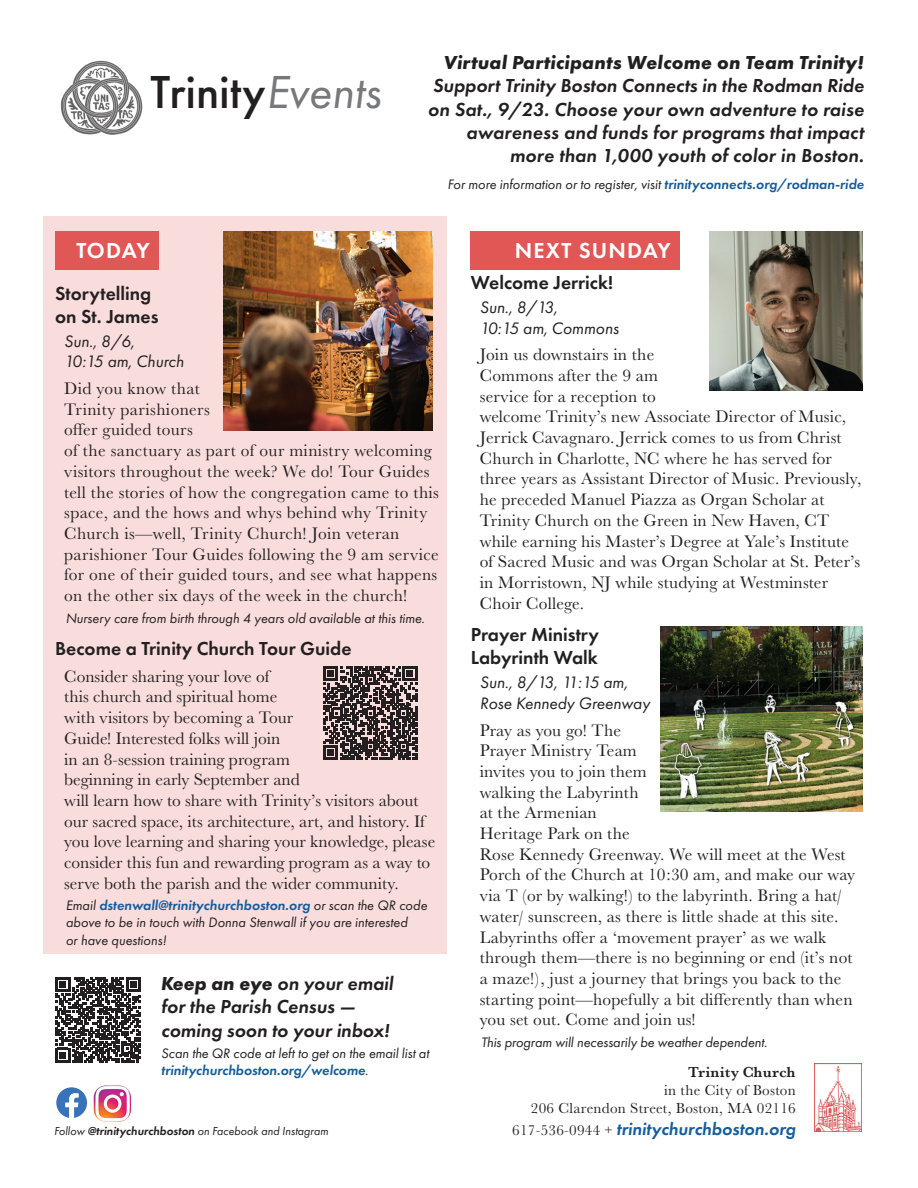
<style>
.page{position:relative;width:918px;height:1188px;background:#fff}
.page>*{position:absolute;margin:0;border:0;box-sizing:border-box;transform-origin:0 0}
.t1{font:500 48px "Futura PT";color:#231f20}
.t2{font:600 22.5px "Futura PT";letter-spacing:.05em;color:#fff}
.t3{font:italic 600 19.5px/23.4px "Futura PT";color:#231f20;text-align:right}
.t4{font:600 19.5px/23.4px "Futura PT";color:#231f20}
.t5{font:italic 700 19.5px "Futura PT";letter-spacing:.01em;color:#231f20}
.t6{font:italic 600 18px "Futura PT";color:#145d9e}
.t7{font:17.25px/20.7px "Baskerville No 2";letter-spacing:.01em;color:#231f20}
.t8{font:italic 17.25px/20.7px "Futura PT";color:#231f20}
.t9{font:15px/18px "Baskerville No 2";letter-spacing:.02em;color:#231f20;text-align:right}
.t10{font:15px "Baskerville No 2 Sem Bol";color:#231f20}
.t11{font:italic 14.25px/17.1px "Futura PT";color:#231f20}
.t12{font:italic 12px "Futura PT";color:#231f20}
.s1{font-weight:400;font-style:italic;color:#76787b}
.s2{font-weight:600;color:#145d9e}
.s3{font-weight:700}
.s4{font-weight:600}
.s5{font-family:"Baskerville No 2";font-weight:400;font-style:normal;font-size:15px;color:#231f20}
</style>
<div class="page">
<div style="left:43px;top:216px;width:403px;height:738px;background:#f9dddd"></div>
<img style="left:60px;top:60px;width:83px;height:75px">
<img style="left:815px;top:1064px;width:47px;height:67px">
<img style="left:223px;top:231px;width:209px;height:200px">
<img style="left:710px;top:231px;width:152px;height:160px">
<img style="left:660px;top:626px;width:202px;height:186px">
<svg style="left:56px;top:1087px;width:31px;height:31px"></svg>
<img style="left:94px;top:1086px;width:37px;height:36px">
<div style="left:55px;top:231px;width:104px;height:39px;background:#e05756"></div>
<div style="left:471px;top:231px;width:209px;height:39px;background:#e05756"></div>
<svg style="left:323px;top:666px;width:94px;height:94px"></svg>
<svg style="left:56px;top:977px;width:85px;height:85px"></svg>
<h1 class="t1" style="left:150px;top:63px;width:233px">Trinity<span class="s1">Events</span></h1>
<p class="t5" style="left:444px;top:50px;width:422px">Virtual Participants Welcome on Team Trinity!</p>
<p class="t3" style="left:428px;top:74px;width:438px">Support Trinity Boston Connects in the Rodman Ride on Sat., 9/23. Choose your own adventure to raise awareness and funds for programs that impact more than 1,000 youth of color in Boston.</p>
<p class="t11" style="left:448px;top:175px;width:418px">For more information or to register, visit <span class="s2">trinityconnects.org/rodman-ride</span></p>
<h2 class="t2" style="left:77px;top:236px;width:75px">TODAY</h2>
<h2 class="t2" style="left:515px;top:236px;width:157px">NEXT SUNDAY</h2>
<p class="t4" style="left:55px;top:281px;width:105px">Storytelling on St. James</p>
<p class="t8" style="left:64px;top:330px;width:121px">Sun., 8/6,<br>10:15 am, Church</p>
<p class="t7" style="left:64px;top:379px;width:376px">Did you know that<br>Trinity parishioners<br>offer guided tours<br>of the sanctuary as part of our ministry welcoming visitors throughout the week? We do! Tour Guides tell the stories of how the congregation came to this space, and the hows and whys behind why Trinity Church is—well, Trinity Church! Join veteran parishioner Tour Guides following the 9 am service for one of their guided tours, and see what happens on the other six days of the week in the church!</p>
<p class="t11" style="left:66px;top:609px;width:361px">Nursery care from birth through 4 years old available at this time.</p>
<p class="t4" style="left:55px;top:637px;width:298px">Become a Trinity Church Tour Guide</p>
<p class="t7" style="left:64px;top:666px;width:373px">Consider sharing your love of<br>this church and spiritual home<br>with visitors by becoming a Tour<br>Guide! Interested folks will join<br>in an 8-session training program<br>beginning in early September and<br>will learn how to share with Trinity’s visitors about our sacred space, its architecture, art, and history. If you love learning and sharing your knowledge, please consider this fun and rewarding program as a way to serve both the parish and the wider community.</p>
<p class="t11" style="left:66px;top:897px;width:363px">Email <span class="s2">dstenwall@trinitychurchboston.org</span> or scan the QR code above to be in touch with Donna Stenwall if you are interested<br>or have questions!</p>
<p class="t3" style="left:161px;top:971px;width:233px;text-align:left"><span class="s3">Keep an eye</span> on your email for the Parish Census — coming soon to your inbox!</p>
<p class="t11" style="left:161px;top:1045px;width:269px">Scan the QR code at left to get on the email list at <span class="s2">trinitychurchboston.org/welcome</span>.</p>
<p class="t12" style="left:54px;top:1124px;width:276px">Follow <span class="s4">@trinitychurchboston</span> on Facebook and Instagram</p>
<p class="t4" style="left:471px;top:271px;width:144px">Welcome Jerrick!</p>
<p class="t8" style="left:480px;top:297px;width:141px">Sun., 8/13,<br>10:15 am, Commons</p>
<p class="t7" style="left:480px;top:345px;width:383px">Join us downstairs in the<br>Commons after the 9 am<br>service for a reception to<br>welcome Trinity’s new Associate Director of Music, Jerrick Cavagnaro. Jerrick comes to us from Christ Church in Charlotte, NC where he has served for three years as Assistant Director of Music. Previously, he preceded Manuel Piazza as Organ Scholar at Trinity Church on the Green in New Haven, CT while earning his Master’s Degree at Yale’s Institute of Sacred Music and was Organ Scholar at St. Peter’s in Morristown, NJ while studying at Westminster Choir College.</p>
<p class="t4" style="left:471px;top:623px;width:130px">Prayer Ministry<br>Labyrinth Walk</p>
<p class="t8" style="left:480px;top:672px;width:172px">Sun., 8/13, 11:15 am,<br>Rose Kennedy Greenway</p>
<p class="t7" style="left:480px;top:720px;width:377px">Pray as you go! The<br>Prayer Ministry Team<br>invites you to join them<br>walking the Labyrinth<br>at the Armenian<br>Heritage Park on the<br>Rose Kennedy Greenway. We will meet at the West Porch of the Church at 10:30 am, and make our way via T (or by walking!) to the labyrinth. Bring a hat/ water/ sunscreen, as there is little shade at this site.<br>Labyrinths offer a ‘movement prayer’ as we walk through them—there is no beginning or end (it’s not a maze!), just a journey that brings you back to the starting point—hopefully a bit differently than when you set out. Come and join us!</p>
<p class="t11" style="left:481px;top:1034px;width:288px">This program will necessarily be weather dependent.</p>
<p class="t10" style="left:688px;top:1064px;width:109px">Trinity Church</p>
<p class="t9" style="left:531px;top:1082px;width:266px">in the City of Boston<br>206 Clarendon Street, Boston, MA 02116</p>
<p class="t6" style="left:512px;top:1117px;width:285px"><span class="s5">617-536-0944 +</span> trinitychurchboston.org</p>
</div>
